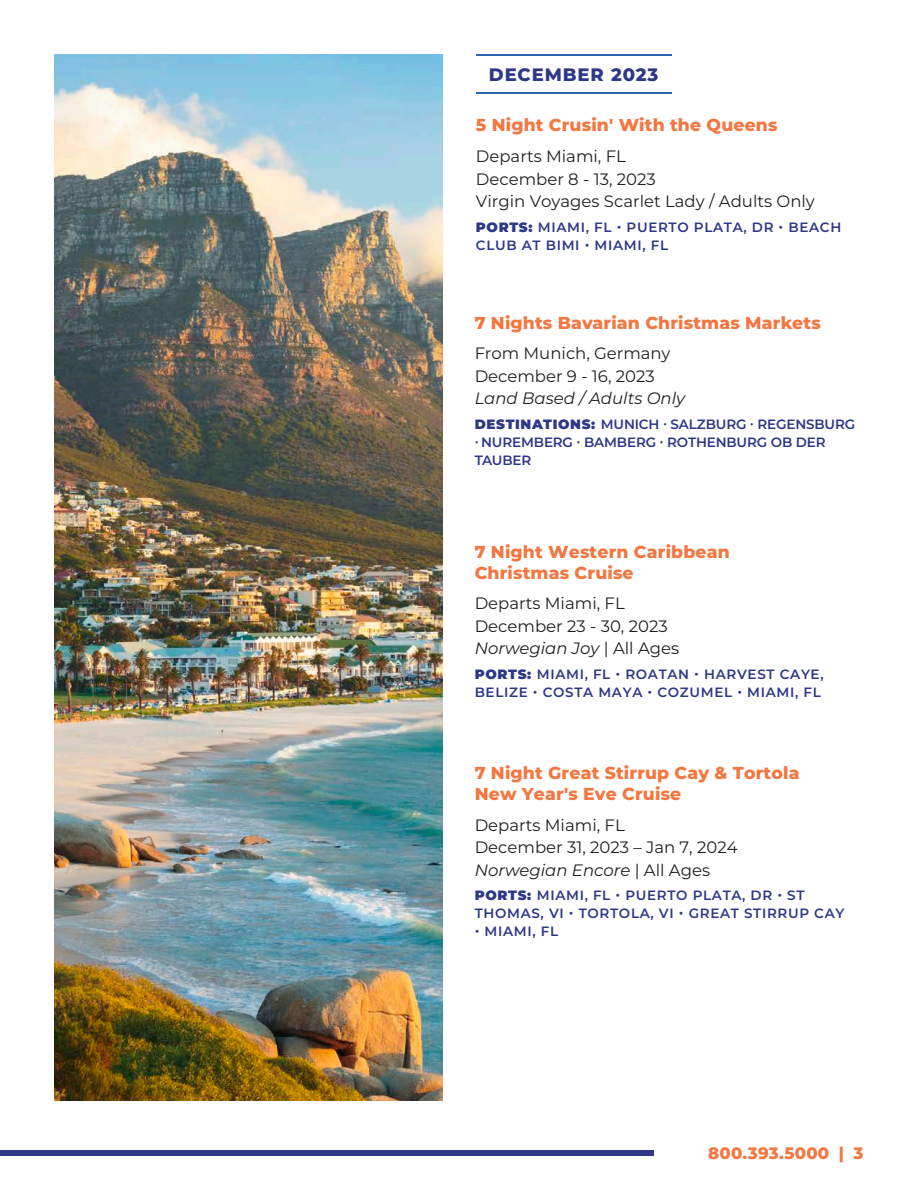
<style>
.page{position:relative;width:918px;height:1188px;background:#fff}
.page>*{position:absolute;margin:0;border:0;box-sizing:border-box;transform-origin:0 0}
.t1{font:800 18px "Montserrat";letter-spacing:.05em;color:#2d3887}
.CRUISE_NAME{font:800 17.25px/20.7px "Montserrat";letter-spacing:.01em;color:#f27741}
.Body{font:16.5px/22.5px "Montserrat";color:#231f20}
.Body-2{font:800 16.5px "Montserrat";letter-spacing:.015em;color:#f27741}
.PORTS{font:600 13.5px/18px "Montserrat";letter-spacing:.05em;color:#2d3887}
.PORTS-2{font:600 13.5px/18px "Montserrat";letter-spacing:-.01em;color:#2d3887}
.s1{font-weight:900}
.s2{font-style:italic}
</style>
<div class="page">
<div style="left:0;top:1150px;width:653px;height:6px;background:#2d3887"></div>
<hr style="left:476px;top:54px;width:195px;height:2px;background:#2b65ae">
<hr style="left:476px;top:92px;width:195px;height:2px;background:#2b65ae">
<img style="left:54px;top:54px;width:388px;height:1046px">
<h2 class="t1" style="left:489px;top:62px;width:171px">DECEMBER 2023</h2>
<p class="CRUISE_NAME" style="left:476px;top:114px;width:303px">5 Night Crusin' With the Queens</p>
<p class="Body" style="left:476px;top:144px;width:341px">Departs Miami, FL<br>December 8 - 13, 2023<br>Virgin Voyages Scarlet Lady / Adults Only</p>
<p class="PORTS" style="left:476px;top:217px;width:367px"><span class="s1">PORTS:</span> MIAMI, FL • PUERTO PLATA, DR • BEACH<br>CLUB AT BIMI • MIAMI, FL</p>
<p class="CRUISE_NAME" style="left:475px;top:311px;width:348px">7 Nights Bavarian Christmas Markets</p>
<p class="Body" style="left:475px;top:342px;width:212px">From Munich, Germany<br>December 9 - 16, 2023<br><span class="s2">Land Based / Adults Only</span></p>
<p class="PORTS-2" style="left:475px;top:415px;width:382px"><span class="s1">DESTINATIONS:</span> MUNICH · SALZBURG · REGENSBURG · NUREMBERG · BAMBERG · ROTHENBURG OB DER<br>TAUBER</p>
<p class="CRUISE_NAME" style="left:475px;top:540px;width:257px">7 Night Western Caribbean<br>Christmas Cruise</p>
<p class="Body" style="left:475px;top:591px;width:206px">Departs Miami, FL<br>December 23 - 30, 2023<br><span class="s2">Norwegian Joy</span> | All Ages</p>
<p class="PORTS" style="left:475px;top:664px;width:350px"><span class="s1">PORTS:</span> MIAMI, FL • ROATAN • HARVEST CAYE,<br>BELIZE • COSTA MAYA • COZUMEL • MIAMI, FL</p>
<p class="CRUISE_NAME" style="left:475px;top:762px;width:326px">7 Night Great Stirrup Cay &amp; Tortola<br>New Year's Eve Cruise</p>
<p class="Body" style="left:475px;top:813px;width:265px">Departs Miami, FL<br>December 31, 2023 – Jan 7, 2024<br><span class="s2">Norwegian Encore</span> | All Ages</p>
<p class="PORTS" style="left:475px;top:886px;width:371px"><span class="s1">PORTS:</span> MIAMI, FL • PUERTO PLATA, DR • ST<br>THOMAS, VI • TORTOLA, VI • GREAT STIRRUP CAY</p>
<p class="PORTS" style="left:475px;top:922px;width:85px">• MIAMI, FL</p>
<p class="Body-2" style="left:708px;top:1141px;width:157px">800.393.5000 | 3</p>
</div>
